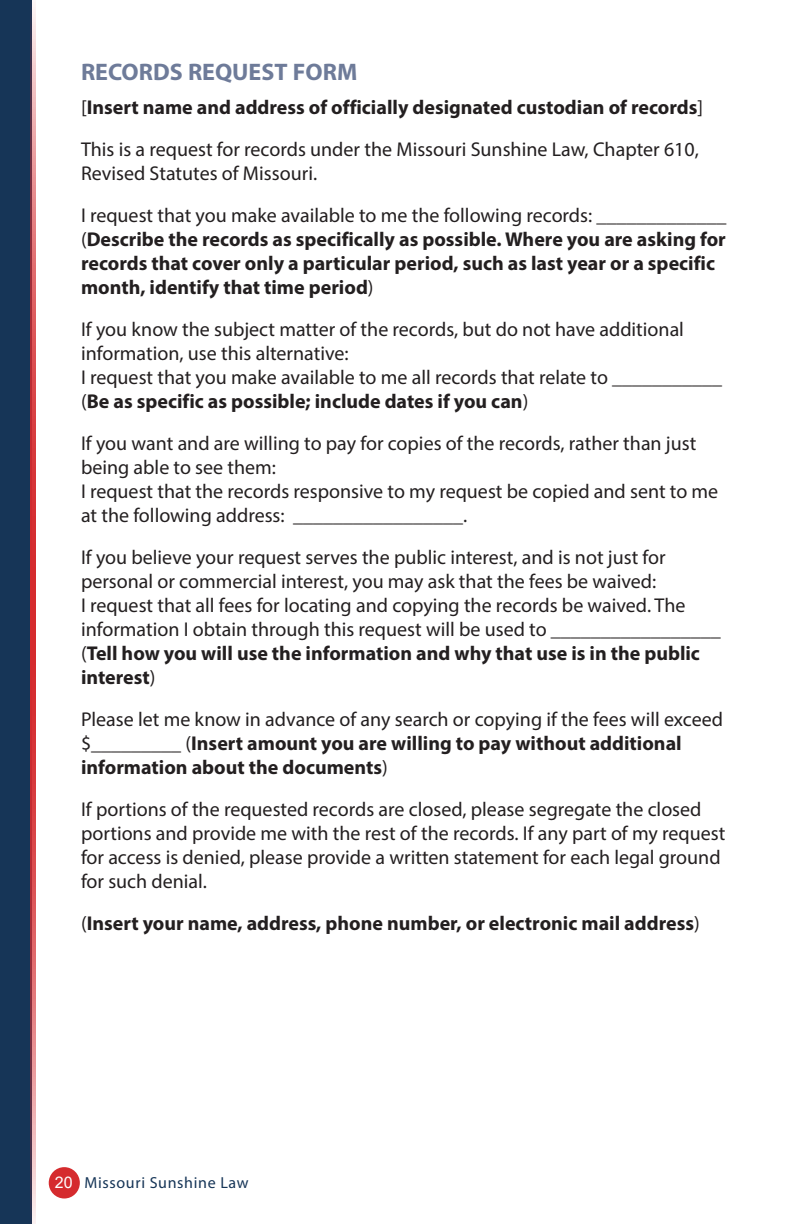
<style>
.page{position:relative;width:792px;height:1224px;background:#fff}
.page>*{position:absolute;margin:0;border:0;box-sizing:border-box;transform-origin:0 0}
.t1{font:700 24px "Myriad Pro";color:#6e7b99}
.Body_PP{font:20px/24px "Myriad Pro";color:#231f20}
.Body_PP-2{font:700 20px/24px "Myriad Pro";color:#231f20}
.t2{font:16px "Myriad Pro";letter-spacing:.04em;color:#163557}
.s1{font-weight:400}
.s2{font-weight:700}
.s3{font-family:"Arial";color:#fff}
</style>
<div class="page">
<div style="left:0;top:0;width:31px;height:1224px;background:#163557"></div>
<div style="left:52px;top:1170px;width:25px;height:26px;background:#d52b2e;border-radius:50%"></div>
<div style="left:49px;top:1167px;width:31px;height:32px;border:6px solid #d52b2e;border-radius:50%"></div>
<svg style="left:30px;top:0;width:6px;height:1224px;background:#c9585e"></svg>
<p class="t1" style="left:81px;top:56px;width:278px">RECORDS REQUEST FORM</p>
<p class="Body_PP-2" style="left:81px;top:95px;width:624px"><span class="s1">[</span>Insert name and address of officially designated custodian of records<span class="s1">]</span></p>
<p class="Body_PP" style="left:81px;top:137px;width:619px">This is a request for records under the Missouri Sunshine Law, Chapter 610,<br>Revised Statutes of Missouri.</p>
<p class="Body_PP-2" style="left:81px;top:203px;width:647px"><span class="s1">I request that you make available to me the following records: _____________ (</span>Describe the records as specifically as possible. Where you are asking for records that cover only a particular period, such as last year or a specific month, identify that time period<span class="s1">)</span></p>
<p class="Body_PP" style="left:81px;top:317px;width:643px">If you know the subject matter of the records, but do not have additional information, use this alternative:<br>I request that you make available to me all records that relate to ___________ (<span class="s2">Be as specific as possible; include dates if you can</span>)</p>
<p class="Body_PP" style="left:81px;top:431px;width:639px">If you want and are willing to pay for copies of the records, rather than just being able to see them:<br>I request that the records responsive to my request be copied and sent to me at the following address: _________________.</p>
<p class="Body_PP" style="left:81px;top:545px;width:641px">If you believe your request serves the public interest, and is not just for personal or commercial interest, you may ask that the fees be waived:<br>I request that all fees for locating and copying the records be waived. The information I obtain through this request will be used to _________________ (<span class="s2">Tell how you will use the information and why that use is in the public interest</span>)</p>
<p class="Body_PP" style="left:81px;top:707px;width:644px">Please let me know in advance of any search or copying if the fees will exceed $_________ (<span class="s2">Insert amount you are willing to pay without additional information about the documents</span>)</p>
<p class="Body_PP" style="left:81px;top:797px;width:646px">If portions of the requested records are closed, please segregate the closed portions and provide me with the rest of the records. If any part of my request for access is denied, please provide a written statement for each legal ground for such denial.</p>
<p class="Body_PP-2" style="left:81px;top:911px;width:620px"><span class="s1">(</span>Insert your name, address, phone number, or electronic mail address<span class="s1">)</span></p>
<p class="t2" style="left:55px;top:1173px;width:195px"><span class="s3">20</span> Missouri Sunshine Law</p>
</div>
